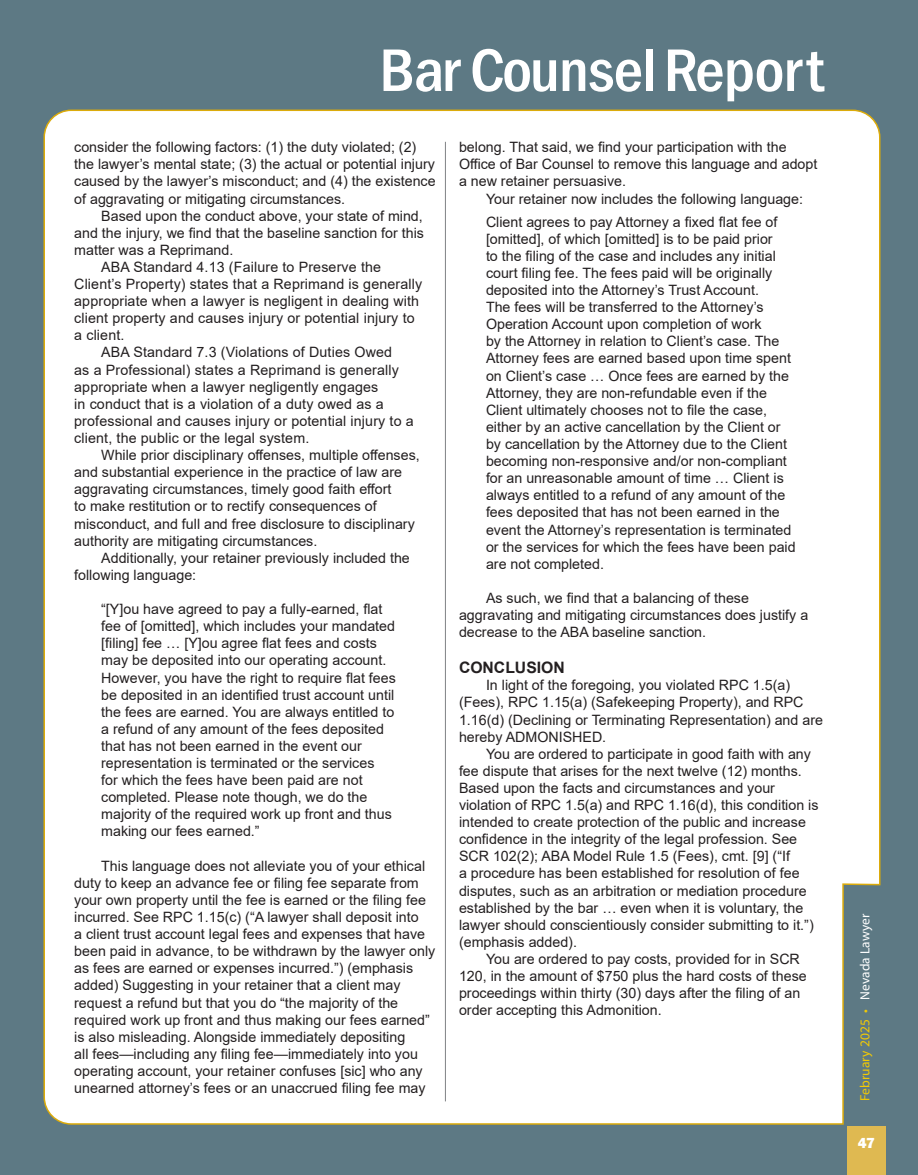
<style>
.page{position:relative;width:918px;height:1175px;background:#fff}
.page>*{position:absolute;margin:0;border:0;box-sizing:border-box;transform-origin:0 0}
.t1{font:500 condensed 62.1px "Franklin Gothic";letter-spacing:-.02em;color:#fff;scale:1.06 1}
.t2{font:700 15.75px "Arial";color:#231f20}
.t3{font:800 15px "Franklin Gothic";color:#fff}
.t4{font:14.25px/17.1px "Arial";color:#231f20}
.t5{font:13.5px "Myriad Pro";letter-spacing:.01em;color:#f2ca04}
.s1{font-size:13.35px}
.s2{font-size:13.35px;color:#fff}
</style>
<div class="page">
<div style="left:0;top:0;width:918px;height:1174px;background:#5d7984"></div>
<div style="left:43px;top:109px;width:838px;height:1016px;background:#fff"></div>
<hr style="left:445px;top:142px;width:1px;height:959px;background:#808285">
<div style="left:847px;top:1126px;width:39px;height:48px;background:#dfb951"></div>
<p class="t1" style="left:379px;top:30px;width:421px">Bar Counsel Report</p>
<p class="t4" style="left:74px;top:138px;width:363px">consider the following factors: (1) the duty violated; (2) the lawyer’s mental state; (3) the actual or potential injury caused by the lawyer’s misconduct; and (4) the existence of aggravating or mitigating circumstances.</p>
<p class="t4" style="left:74px;top:207px;width:351px;text-align:justify;text-indent:27px">Based upon the conduct above, your state of mind, and the injury, we find that the baseline sanction for this matter was a Reprimand.</p>
<p class="t4" style="left:74px;top:258px;width:349px;text-indent:27px">ABA Standard 4.13 (Failure to Preserve the Client’s Property) states that a Reprimand is generally appropriate when a lawyer is negligent in dealing with client property and causes injury or potential injury to a client.</p>
<p class="t4" style="left:74px;top:344px;width:341px;text-indent:27px">ABA Standard 7.3 (Violations of Duties Owed<br>as a Professional) states a Reprimand is generally appropriate when a lawyer negligently engages<br>in conduct that is a violation of a duty owed as a professional and causes injury or potential injury to a client, the public or the legal system.</p>
<p class="t4" style="left:74px;top:446px;width:347px;text-indent:27px">While prior disciplinary offenses, multiple offenses, and substantial experience in the practice of law are aggravating circumstances, timely good faith effort<br>to make restitution or to rectify consequences of misconduct, and full and free disclosure to disciplinary authority are mitigating circumstances.</p>
<p class="t4" style="left:74px;top:549px;width:337px;text-indent:27px">Additionally, your retainer previously included the following language:</p>
<p class="t4" style="left:101px;top:600px;width:296px">“[Y]ou have agreed to pay a fully-earned, flat fee of [omitted], which includes your mandated [filing] fee … [Y]ou agree flat fees and costs may be deposited into our operating account.<br>However, you have the right to require flat fees be deposited in an identified trust account until the fees are earned. You are always entitled to a refund of any amount of the fees deposited that has not been earned in the event our representation is terminated or the services<br>for which the fees have been paid are not completed. Please note though, we do the majority of the required work up front and thus making our fees earned.”</p>
<p class="t4" style="left:74px;top:857px;width:363px;text-indent:27px">This language does not alleviate you of your ethical duty to keep an advance fee or filing fee separate from your own property until the fee is earned or the filing fee incurred. See RPC 1.15(c) (“A lawyer shall deposit into<br>a client trust account legal fees and expenses that have been paid in advance, to be withdrawn by the lawyer only as fees are earned or expenses incurred.”) (emphasis added) Suggesting in your retainer that a client may request a refund but that you do “the majority of the required work up front and thus making our fees earned” is also misleading. Alongside immediately depositing<br>all fees—including any filing fee—immediately into you operating account, your retainer confuses [sic] who any unearned attorney’s fees or an unaccrued filing fee may</p>
<p class="t4" style="left:459px;top:138px;width:360px">belong. That said, we find your participation with the<br>Office of Bar Counsel to remove this language and adopt a new retainer persuasive.</p>
<p class="t4" style="left:486px;top:190px;width:319px">Your retainer now includes the following language:</p>
<p class="t4" style="left:486px;top:213px;width:311px">Client agrees to pay Attorney a fixed flat fee of [omitted], of which [omitted] is to be paid prior<br>to the filing of the case and includes any initial court filing fee. The fees paid will be originally deposited into the Attorney’s Trust Account.<br>The fees will be transferred to the Attorney’s Operation Account upon completion of work<br>by the Attorney in relation to Client’s case. The Attorney fees are earned based upon time spent on Client’s case … Once fees are earned by the Attorney, they are non-refundable even if the Client ultimately chooses not to file the case, either by an active cancellation by the Client or by cancellation by the Attorney due to the Client becoming non-responsive and/or non-compliant for an unreasonable amount of time … Client is always entitled to a refund of any amount of the fees deposited that has not been earned in the event the Attorney’s representation is terminated or the services for which the fees have been paid are not completed.</p>
<p class="t4" style="left:459px;top:589px;width:351px;text-indent:27px">As such, we find that a balancing of these aggravating and mitigating circumstances does justify a decrease to the ABA baseline sanction.</p>
<p class="t2" style="left:459px;top:656px;width:107px">CONCLUSION</p>
<p class="t4" style="left:459px;top:676px;width:366px;text-indent:27px">In light of the foregoing, you violated RPC 1.5(a) (Fees), RPC 1.15(a) (Safekeeping Property), and RPC 1.16(d) (Declining or Terminating Representation) and are hereby ADMONISHED.</p>
<p class="t4" style="left:459px;top:745px;width:361px;text-indent:27px">You are ordered to participate in good faith with any fee dispute that arises for the next twelve (12) months.<br>Based upon the facts and circumstances and your violation of RPC 1.5(a) and RPC 1.16(d), this condition is intended to create protection of the public and increase confidence in the integrity of the legal profession. See SCR 102(2); ABA Model Rule 1.5 (Fees), cmt. [9] (“If<br>a procedure has been established for resolution of fee disputes, such as an arbitration or mediation procedure established by the bar … even when it is voluntary, the lawyer should conscientiously consider submitting to it.”) (emphasis added).</p>
<p class="t4" style="left:459px;top:950px;width:349px;text-indent:27px">You are ordered to pay costs, provided for in SCR 120, in the amount of $750 plus the hard costs of these proceedings within thirty (30) days after the filing of an order accepting this Admonition.</p>
<p class="t5" style="left:857px;top:1101px;width:189px;rotate:-90deg">February 2025 <span class="s1">•</span> <span class="s2">Nevada Lawyer</span></p>
<p class="t3" style="left:858px;top:1132px;width:18px">47</p>
</div>
